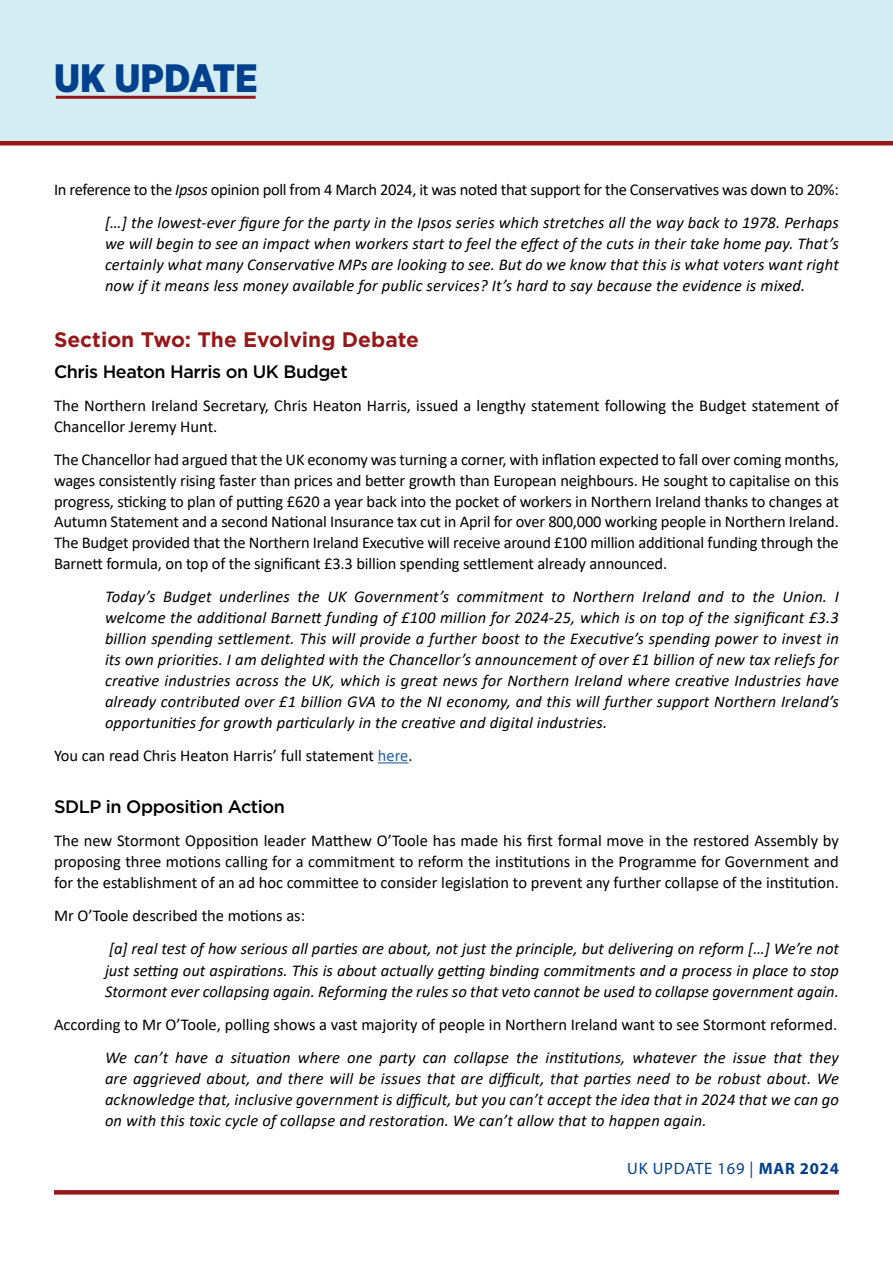
<style>
.page{position:relative;width:893px;height:1263px;background:#fff}
.page>*{position:absolute;margin:0;border:0;box-sizing:border-box;transform-origin:0 0}
.t1{font:900 39.6px "Gotham Narrow";color:#00408d}
.t2{font:700 21px "Gotham";color:#971819}
.t3{font:500 18px "Gotham";letter-spacing:-.025em;color:#000}
.t4{font:italic 16.5px/21px "Calibri";letter-spacing:.01em;color:#000;text-align:justify}
.t5{font:16.5px/20.7px "Calibri";color:#000;text-align:justify}
.t6{font:16.5px "Myriad Pro";letter-spacing:.05em;color:#00408d}
.s1{font-style:normal}
.s2{color:#215e9e}
.s3{font-weight:700}
</style>
<div class="page">
<div style="left:0;top:0;width:893px;height:142px;background:#d3edf2"></div>
<hr style="left:0;top:141px;width:893px;height:4px;background:#971819">
<hr style="left:56px;top:96px;width:200px;height:3px;background:#971819">
<svg style="left:54px;top:1190px;width:785px;height:4px;background:#991d1e"></svg>
<hr style="left:378px;top:762px;width:30px;height:1px;background:#215e9e">
<h1 class="t1" style="left:54px;top:52px;width:205px">UK UPDATE</h1>
<p class="t4" style="left:54px;top:173px;width:786px;line-height:33px;text-align:right"><span class="s1">In reference to the</span> Ipsos <span class="s1">opinion poll from 4 March 2024, it was noted that support for the Conservatives was down to 20%: </span>[…] the lowest-ever figure for the party in the Ipsos series which stretches all the way back to 1978. Perhaps</p>
<p class="t4" style="left:105px;top:233px;width:735px">we will begin to see an impact when workers start to feel the effect of the cuts in their take home pay. That’s certainly what many Conservative MPs are looking to see. But do we know that this is what voters want right now if it means less money available for public services? It’s hard to say because the evidence is mixed.</p>
<p class="t2" style="left:54px;top:325px;width:366px">Section Two: The Evolving Debate</p>
<p class="t3" style="left:54px;top:360px;width:295px">Chris Heaton Harris on UK Budget</p>
<p class="t5" style="left:54px;top:395px;width:786px">The Northern Ireland Secretary, Chris Heaton Harris, issued a lengthy statement following the Budget statement of<br>Chancellor Jeremy Hunt.</p>
<p class="t5" style="left:54px;top:449px;width:786px">The Chancellor had argued that the UK economy was turning a corner, with inflation expected to fall over coming months, wages consistently rising faster than prices and better growth than European neighbours. He sought to capitalise on this progress, sticking to plan of putting £620 a year back into the pocket of workers in Northern Ireland thanks to changes at Autumn Statement and a second National Insurance tax cut in April for over 800,000 working people in Northern Ireland.<br>The Budget provided that the Northern Ireland Executive will receive around £100 million additional funding through the Barnett formula, on top of the significant £3.3 billion spending settlement already announced.</p>
<p class="t4" style="left:105px;top:585px;width:735px">Today’s Budget underlines the UK Government’s commitment to Northern Ireland and to the Union. I welcome the additional Barnett funding of £100 million for 2024-25, which is on top of the significant £3.3 billion spending settlement. This will provide a further boost to the Executive’s spending power to invest in its own priorities. I am delighted with the Chancellor’s announcement of over £1 billion of new tax reliefs for creative industries across the UK, which is great news for Northern Ireland where creative Industries have already contributed over £1 billion GVA to the NI economy, and this will further support Northern Ireland’s opportunities for growth particularly in the creative and digital industries.</p>
<p class="t5" style="left:54px;top:745px;width:360px">You can read Chris Heaton Harris’ full statement <span class="s2">here</span>.</p>
<p class="t3" style="left:54px;top:795px;width:233px">SDLP in Opposition Action</p>
<p class="t5" style="left:54px;top:830px;width:786px">The new Stormont Opposition leader Matthew O’Toole has made his first formal move in the restored Assembly by proposing three motions calling for a commitment to reform the institutions in the Programme for Government and for the establishment of an ad hoc committee to consider legislation to prevent any further collapse of the institution.</p>
<p class="t5" style="left:54px;top:905px;width:253px">Mr O’Toole described the motions as:</p>
<p class="t4" style="left:105px;top:938px;width:735px">[a] real test of how serious all parties are about, not just the principle, but delivering on reform […] We’re not just setting out aspirations. This is about actually getting binding commitments and a process in place to stop Stormont ever collapsing again. Reforming the rules so that veto cannot be used to collapse government again.</p>
<p class="t5" style="left:54px;top:1013px;width:785px">According to Mr O’Toole, polling shows a vast majority of people in Northern Ireland want to see Stormont reformed.</p>
<p class="t4" style="left:105px;top:1046px;width:735px">We can’t have a situation where one party can collapse the institutions, whatever the issue that they are aggrieved about, and there will be issues that are difficult, that parties need to be robust about. We acknowledge that, inclusive government is difficult, but you can’t accept the idea that in 2024 that we can go on with this toxic cycle of collapse and restoration. We can’t allow that to happen again.</p>
<p class="t6" style="left:627px;top:1158px;width:213px">UK UPDATE 169 | <span class="s3">MAR 2024</span></p>
</div>
